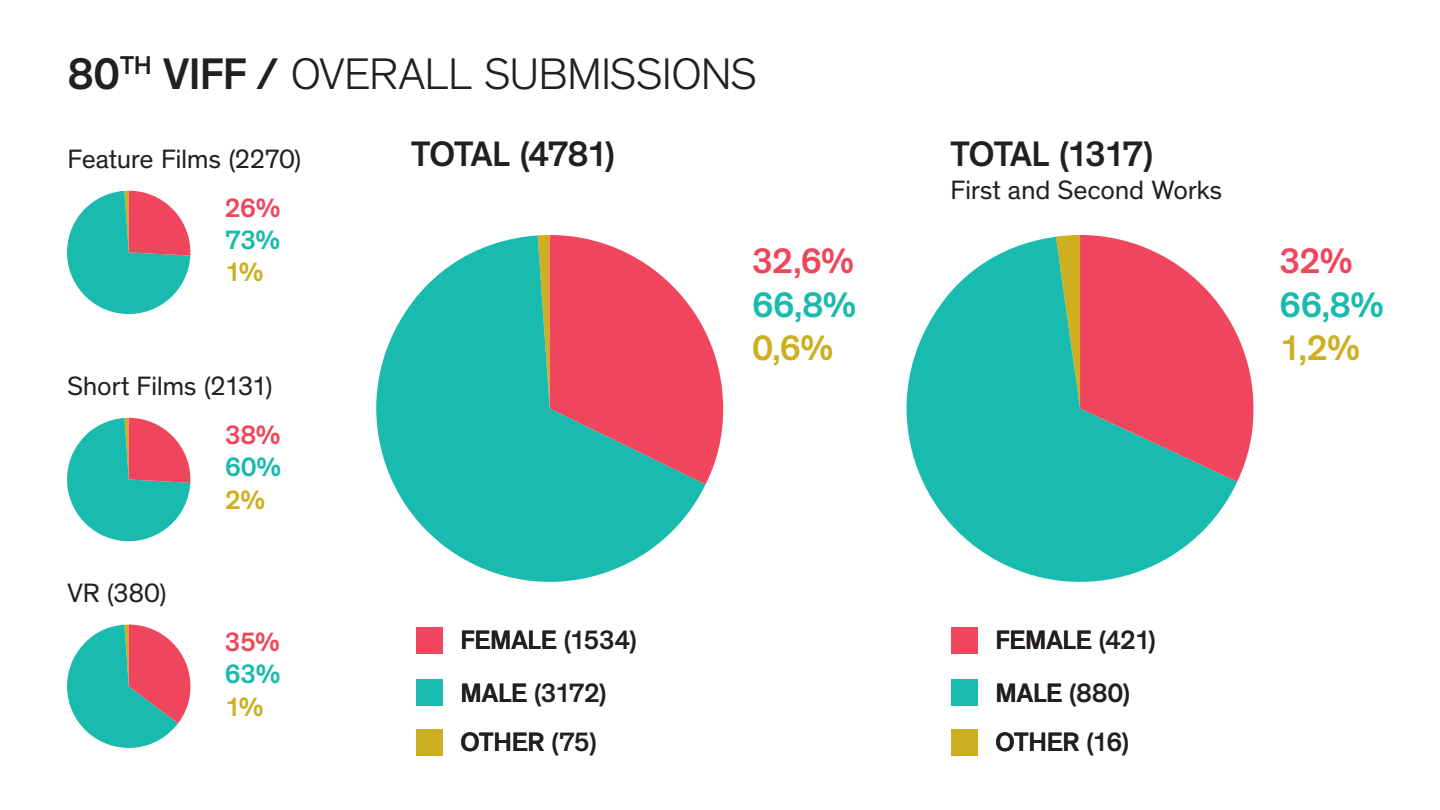
<style>
.page{position:relative;width:1440px;height:810px;background:#fff}
.page>*{position:absolute;margin:0;border:0;box-sizing:border-box;transform-origin:0 0}
.t1{font:300 45px "Theinhardt";letter-spacing:-.02em;color:#231f20}
.t2{font:500 36px "Theinhardt";letter-spacing:-.045em;color:#231f20}
.t3{font:500 36px "Theinhardt";letter-spacing:-.075em;color:#231f20}
.t4{font:500 36px "Theinhardt";color:#18bbad}
.t5{font:500 36px "Theinhardt";color:#ef465e}
.t6{font:500 36px "Theinhardt";color:#cdaf21}
.t7{font:27px "Theinhardt";letter-spacing:-.015em;color:#231f20}
.t8{font:500 27px "Theinhardt";letter-spacing:-.01em;color:#231f20}
.t9{font:500 27px "Theinhardt";color:#ef465e}
.t10{font:500 27px "Theinhardt";color:#18bbad}
.t11{font:500 27px "Theinhardt";color:#cdaf21}
.s1{font-weight:500}
</style>
<div class="page">
<div style="left:416px;top:729px;width:27px;height:27px;background:#cdaf21"></div>
<div style="left:416px;top:679px;width:27px;height:27px;background:#18bbad"></div>
<div style="left:416px;top:627px;width:27px;height:27px;background:#ef465e"></div>
<div style="left:951px;top:729px;width:27px;height:27px;background:#cdaf21"></div>
<div style="left:951px;top:679px;width:27px;height:27px;background:#18bbad"></div>
<div style="left:951px;top:627px;width:27px;height:27px;background:#ef465e"></div>
<svg style="left:67px;top:191px;width:123px;height:124px"></svg>
<svg style="left:67px;top:418px;width:123px;height:124px"></svg>
<svg style="left:67px;top:625px;width:123px;height:123px"></svg>
<svg style="left:906px;top:237px;width:331px;height:345px;fill:#18bbad"></svg>
<svg style="left:1056px;top:235px;width:197px;height:247px;background:#c57b81"></svg>
<svg style="left:376px;top:235px;width:330px;height:347px;fill:#18bbad"></svg>
<svg style="left:538px;top:235px;width:185px;height:249px;background:#cd7781"></svg>
<h1 class="t1" style="left:67px;top:48px;width:692px"><span class="s1">80</span><sup>TH</sup> <span class="s1">VIFF /</span> OVERALL SUBMISSIONS</h1>
<p class="t7" style="left:67px;top:143px;width:236px">Feature Films (2270)</p>
<p class="t9" style="left:225px;top:191px;width:57px">26%</p>
<p class="t10" style="left:225px;top:224px;width:57px">73%</p>
<p class="t11" style="left:225px;top:256px;width:40px">1%</p>
<p class="t7" style="left:68px;top:371px;width:207px">Short Films (2131)</p>
<p class="t7" style="left:68px;top:577px;width:101px">VR (380)</p>
<p class="t9" style="left:225px;top:419px;width:57px">38%</p>
<p class="t10" style="left:225px;top:451px;width:58px">60%</p>
<p class="t11" style="left:225px;top:484px;width:42px">2%</p>
<p class="t9" style="left:225px;top:626px;width:57px">35%</p>
<p class="t10" style="left:225px;top:658px;width:57px">63%</p>
<p class="t11" style="left:225px;top:690px;width:40px">1%</p>
<h2 class="t2" style="left:411px;top:133px;width:206px">TOTAL (4781)</h2>
<h2 class="t3" style="left:951px;top:133px;width:205px">TOTAL (1317)</h2>
<p class="t7" style="left:951px;top:174px;width:273px">First and Second Works</p>
<h2 class="t5" style="left:752px;top:240px;width:104px">32,6%</h2>
<h2 class="t4" style="left:752px;top:283px;width:106px">66,8%</h2>
<h2 class="t6" style="left:752px;top:326px;width:83px">0,6%</h2>
<p class="t8" style="left:461px;top:624px;width:178px">FEMALE (1534)</p>
<p class="t8" style="left:996px;top:624px;width:162px">FEMALE (421)</p>
<p class="t8" style="left:461px;top:676px;width:148px">MALE (3172)</p>
<p class="t8" style="left:996px;top:676px;width:136px">MALE (880)</p>
<p class="t8" style="left:461px;top:726px;width:138px">OTHER (75)</p>
<p class="t8" style="left:996px;top:726px;width:135px">OTHER (16)</p>
<h2 class="t5" style="left:1280px;top:240px;width:75px">32%</h2>
<h2 class="t4" style="left:1280px;top:283px;width:106px">66,8%</h2>
<h2 class="t6" style="left:1280px;top:326px;width:82px">1,2%</h2>
</div>
